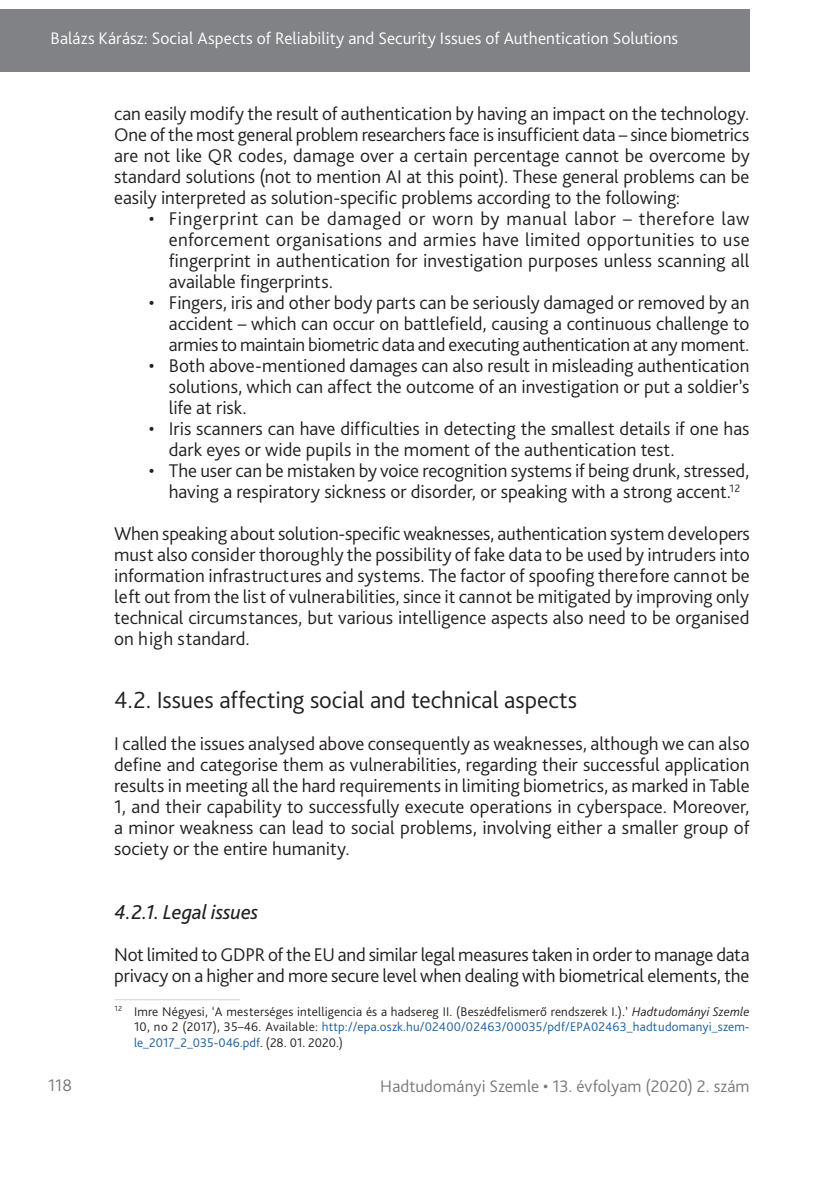
<style>
.page{position:relative;width:834px;height:1181px;background:#fff}
.page>*{position:absolute;margin:0;border:0;box-sizing:border-box;transform-origin:0 0}
._1_1_1__Head{font:300 24.5px "Bliss Pro";color:#231f20}
._1_1_1_1__Head_másol{font:italic 21px "Bliss Pro";letter-spacing:-.005em;color:#231f20}
._2__Body_1st_paragra{font:300 19.25px/21px "Bliss Pro";color:#231f20;text-align:justify}
._2__Body_1st__3mm{font:300 19.25px/21px "Bliss Pro";color:#231f20;text-align:justify}
._1__Body{font:300 19.25px/21px "Bliss Pro";color:#231f20;text-align:justify}
.t1{font:300 17.5px "Bliss Pro";letter-spacing:.005em;color:#fff}
.t2{font:300 17.5px "Bliss Pro";letter-spacing:.005em;color:#767a7c}
.Lábjegyzet{font:300 13.12px/15.8px "Bliss Pro";letter-spacing:.015em;color:#231f20;text-align:justify}
.s1{font-style:italic}
.s2{color:#175d9e}
</style>
<div class="page">
<div style="left:0;top:9px;width:749px;height:63px;background:#808285"></div>
<hr style="left:114px;top:999px;width:126px;height:1px;background:#d1d2d4">
<p class="t1" style="left:51px;top:27px;width:629px">Balázs Kárász: Social Aspects of Reliability and Security Issues of Authentication Solutions</p>
<p class="_1__Body" style="left:114px;top:103px;width:636px">can easily modify the result of authentication by having an impact on the technology.<br>One of the most general problem researchers face is insufficient data – since biometrics are not like QR codes, damage over a certain percentage cannot be overcome by standard solutions (not to mention AI at this point). These general problems can be easily interpreted as solution-specific problems according to the following:</p>
<p class="_2__Body_1st_paragra" style="left:169px;top:208px;width:582px;text-indent:-20px">• Fingerprint can be damaged or worn by manual labor – therefore law enforcement organisations and armies have limited opportunities to use fingerprint in authentication for investigation purposes unless scanning all available fingerprints.</p>
<p class="_2__Body_1st_paragra" style="left:169px;top:292px;width:582px;text-indent:-20px">• Fingers, iris and other body parts can be seriously damaged or removed by an accident – which can occur on battlefield, causing a continuous challenge to armies to maintain biometric data and executing authentication at any moment.</p>
<p class="_2__Body_1st_paragra" style="left:169px;top:355px;width:582px;text-indent:-20px">• Both above-mentioned damages can also result in misleading authentication solutions, which can affect the outcome of an investigation or put a soldier’s life at risk.</p>
<p class="_2__Body_1st_paragra" style="left:169px;top:418px;width:582px;text-indent:-20px">• Iris scanners can have difficulties in detecting the smallest details if one has dark eyes or wide pupils in the moment of the authentication test.</p>
<p class="_2__Body_1st_paragra" style="left:149px;top:460px;width:602px;text-align:center">• The user can be mistaken by voice recognition systems if being drunk, stressed, having a respiratory sickness or disorder, or speaking with a strong accent.<sup>12</sup></p>
<p class="_2__Body_1st__3mm" style="left:114px;top:523px;width:637px">When speaking about solution-specific weaknesses, authentication system developers must also consider thoroughly the possibility of fake data to be used by intruders into information infrastructures and systems. The factor of spoofing therefore cannot be left out from the list of vulnerabilities, since it cannot be mitigated by improving only technical circumstances, but various intelligence aspects also need to be organised on high standard.</p>
<p class="_1_1_1__Head" style="left:114px;top:685px;width:464px">4.2. Issues affecting social and technical aspects</p>
<p class="_2__Body_1st_paragra" style="left:114px;top:733px;width:637px">I called the issues analysed above consequently as weaknesses, although we can also define and categorise them as vulnerabilities, regarding their successful application results in meeting all the hard requirements in limiting biometrics, as marked in Table 1, and their capability to successfully execute operations in cyberspace. Moreover, a minor weakness can lead to social problems, involving either a smaller group of society or the entire humanity.</p>
<p class="_1_1_1_1__Head_másol" style="left:114px;top:898px;width:146px">4.2.1. Legal issues</p>
<p class="_2__Body_1st_paragra" style="left:114px;top:943px;width:636px">Not limited to GDPR of the EU and similar legal measures taken in order to manage data privacy on a higher and more secure level when dealing with biometrical elements, the</p>
<p class="Lábjegyzet" style="left:134px;top:1003px;width:617px;text-indent:-20px"><sup>12</sup> Imre Négyesi, ‘A mesterséges intelligencia és a hadsereg II. (Beszédfelismerő rendszerek I.).’ <span class="s1">Hadtudományi Szemle </span>10, no 2 (2017), 35–46. Available: <span class="s2">http://epa.oszk.hu/02400/02463/00035/pdf/EPA02463_hadtudomanyi_szem&shy;le_2017_2_035-046.pdf</span>. (28. 01. 2020.)</p>
<p class="t2" style="left:48px;top:1074px;width:25px">118</p>
<p class="t2" style="left:380px;top:1075px;width:371px">Hadtudományi Szemle • 13. évfolyam (2020) 2. szám</p>
</div>
